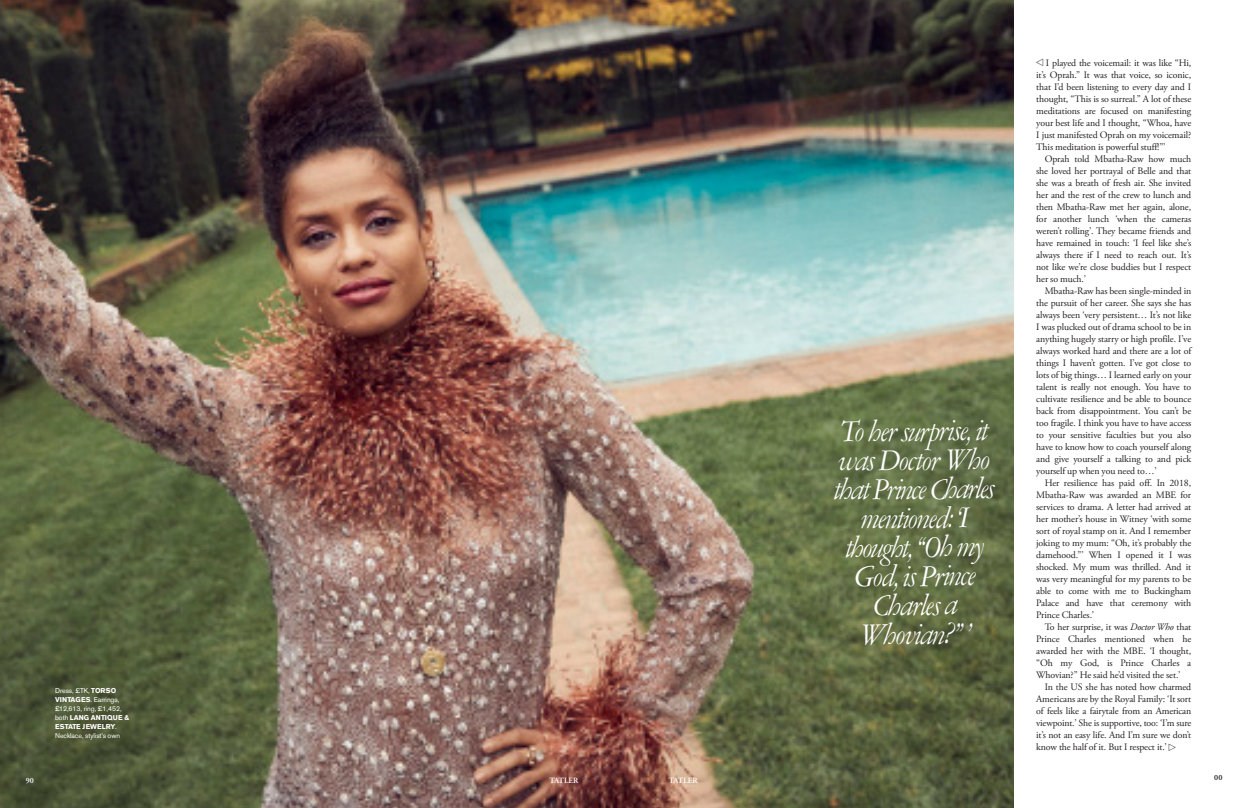
<style>
.page{position:relative;width:1248px;height:808px;background:#fff}
.page>*{position:absolute;margin:0;border:0;box-sizing:border-box;transform-origin:0 0}
.t1{font:italic 29px/29px "Amsterdamer Gar P";color:#fff;text-align:center}
.BODY_COPY_-_Garamond{font:9.9px/12px "Adobe Garamond Pro";letter-spacing:-.01em;color:#231f20;text-align:justify}
.BODY_COPY_-_Garamond-2{font:600 8px "Adobe Garamond Pro";color:#fff}
.BODY_COPY_-_Garamond-3{font:600 8px "Adobe Garamond Pro";color:#231f20}
.BODY_COPY_-_Garamond-4{font:7px/9px "Akzidenz Grotesk Pro";letter-spacing:-.01em;color:#fff}
.s1{font-weight:700}
.s2{font-style:italic}
</style>
<div class="page">
<img style="left:0;top:0;width:1013px;height:808px">
<p class="BODY_COPY_-_Garamond-2" style="left:26px;top:775px;width:10px">90</p>
<p class="BODY_COPY_-_Garamond-4" style="left:55px;top:686px;width:76px">Dress, £TK, <span class="s1">TORSO<br>VINTAGES</span>. Earrings, £12,613, ring, £1,452, both <span class="s1">LANG ANTIQUE &amp;<br>ESTATE JEWELRY</span>.<br>Necklace, stylist’s own</p>
<p class="BODY_COPY_-_Garamond-2" style="left:549px;top:775px;width:30px">TATLER</p>
<p class="t1" style="left:831px;top:419px;width:161px;rotate:-1deg">To her surprise, it was Doctor Who that Prince Charles mentioned: ‘I thought, “Oh my<br>God, is Prince<br>Charles a<br>Whovian?” ’</p>
<p class="BODY_COPY_-_Garamond" style="left:1036px;top:57px;width:156px;text-indent:10px">I played the voicemail: it was like “Hi, it’s Oprah.” It was that voice, so iconic, that I’d been listening to every day and I thought, “This is so surreal.” A lot of these meditations are focused on manifesting your best life and I thought, “Whoa, have I just manifested Oprah on my voicemail?<br>This meditation is powerful stuff!”’</p>
<p class="BODY_COPY_-_Garamond" style="left:1036px;top:153px;width:156px;text-indent:9px">Oprah told Mbatha-Raw how much she loved her portrayal of Belle and that she was a breath of fresh air. She invited her and the rest of the crew to lunch and then Mbatha-Raw met her again, alone, for another lunch ‘when the cameras weren’t rolling’. They became friends and have remained in touch: ‘I feel like she’s always there if I need to reach out. It’s not like we’re close buddies but I respect her so much.’</p>
<p class="BODY_COPY_-_Garamond" style="left:1036px;top:285px;width:156px;text-indent:9px">Mbatha-Raw has been single-minded in the pursuit of her career. She says she has always been ‘very persistent… It’s not like I was plucked out of drama school to be in anything hugely starry or high profile. I’ve always worked hard and there are a lot of things I haven’t gotten. I’ve got close to lots of big things… I learned early on your talent is really not enough. You have to cultivate resilience and be able to bounce back from disappointment. You can’t be too fragile. I think you have to have access to your sensitive faculties but you also have to know how to coach yourself along and give yourself a talking to and pick yourself up when you need to…’</p>
<p class="BODY_COPY_-_Garamond" style="left:1036px;top:477px;width:156px;text-indent:9px">Her resilience has paid off. In 2018, Mbatha-Raw was awarded an MBE for services to drama. A letter had arrived at her mother’s house in Witney ‘with some sort of royal stamp on it. And I remember joking to my mum: “Oh, it’s probably the damehood.”’ When I opened it I was shocked. My mum was thrilled. And it was very meaningful for my parents to be able to come with me to Buckingham Palace and have that ceremony with Prince Charles.’</p>
<p class="BODY_COPY_-_Garamond" style="left:1036px;top:621px;width:156px;text-indent:9px">To her surprise, it was <span class="s2">Doctor Who</span> that Prince Charles mentioned when he awarded her with the MBE. ‘I thought, “Oh my God, is Prince Charles a Whovian?” He said he’d visited the set.’</p>
<p class="BODY_COPY_-_Garamond" style="left:1036px;top:681px;width:156px;text-indent:9px">In the US she has noted how charmed Americans are by the Royal Family: ‘It sort of feels like a fairytale from an American viewpoint.’ She is supportive, too: ‘I’m sure it’s not an easy life. And I’m sure we don’t know the half of it. But I respect it.’</p>
<p class="BODY_COPY_-_Garamond-2" style="left:668px;top:775px;width:30px">TATLER</p>
<p class="BODY_COPY_-_Garamond-3" style="left:1214px;top:773px;width:10px">00</p>
</div>
